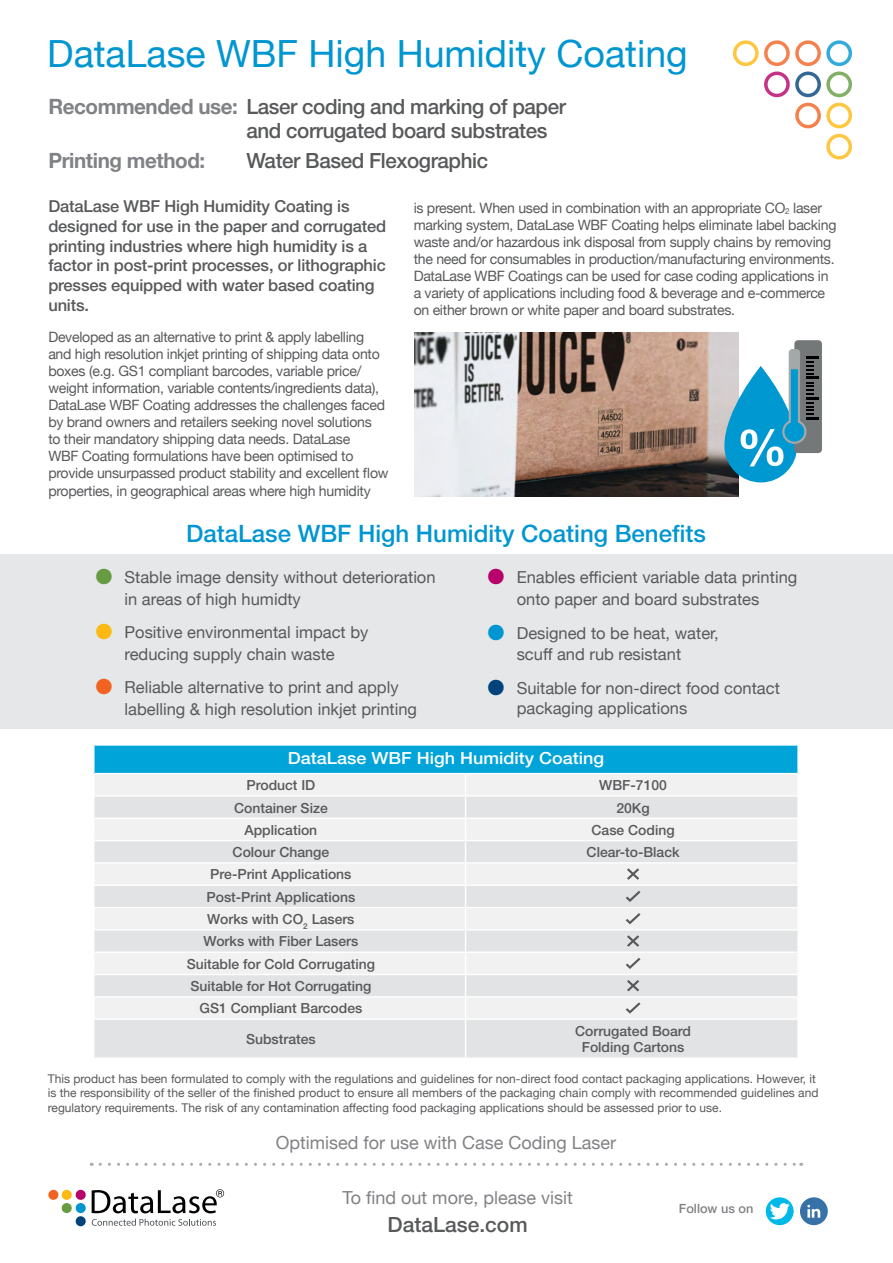
<style>
.page{position:relative;width:893px;height:1263px;background:#fff}
.page>*{position:absolute;margin:0;border:0;box-sizing:border-box;transform-origin:0 0}
.t1{font:37.5px "Helvetica Neue";color:#0096d1}
.t2{font:500 24px "Helvetica Neue";color:#0096d1}
.t3{font:500 21px/24px "Helvetica Neue";letter-spacing:-.02em;color:#58595b}
.t4{font:700 21px "Helvetica Neue";letter-spacing:-.02em;color:#808285}
.t5{font:500 21px "Helvetica Neue";color:#58595b}
.t6{font:18px "Helvetica Neue";color:#808285}
.t7{font:500 16.65px "Helvetica Neue";color:#fff;scale:1.08 1}
.t8{font:16.5px/21.6px "Helvetica Neue";color:#58595b}
.t9{font:500 16.5px/19.8px "Helvetica Neue";letter-spacing:-.01em;color:#58595b}
.t10{font:14.25px/17.1px "Helvetica Neue";letter-spacing:-.02em;color:#58595b}
.t11{font:500 13.95px/22.4px "Helvetica Neue";color:#58595b;text-align:center}
.t12{font:500 12.75px "Helvetica Neue";color:#808285}
.t13{font:12px/14.4px "Helvetica Neue";color:#58595b}
.s1{font-weight:700;color:#808285}
.s2{font-weight:500;font-size:43.5px;color:#669b41}
.s3{font-weight:500;font-size:43.5px;color:#fdb913}
.s4{font-weight:500;font-size:43.5px;color:#f26322}
.s5{font-weight:500;font-size:43.5px;color:#b7006a}
.s6{font-weight:500;font-size:43.5px;color:#0096d1}
.s7{font-weight:500;font-size:43.5px;color:#00437b}
</style>
<div class="page">
<div style="left:0;top:554px;width:893px;height:174px;background:#e6e7e8"></div>
<div style="left:94px;top:745px;width:704px;height:29px;background:#00a4d8"></div>
<div style="left:95px;top:775px;width:702px;height:20px;background:#f1f1f2"></div>
<svg style="left:95px;top:797px;width:702px;height:260px;fill:#e2e3e4"></svg>
<hr style="left:93px;top:744px;width:373px;height:2px;background:#fff">
<hr style="left:466px;top:744px;width:333px;height:2px;background:#fff">
<hr style="left:95px;top:773px;width:371px;height:1px;background:#fff">
<hr style="left:466px;top:773px;width:331px;height:1px;background:#fff">
<hr style="left:95px;top:817px;width:371px;height:2px;background:#fff">
<hr style="left:466px;top:817px;width:331px;height:2px;background:#fff">
<hr style="left:95px;top:840px;width:371px;height:1px;background:#fff">
<hr style="left:466px;top:840px;width:331px;height:1px;background:#fff">
<hr style="left:95px;top:862px;width:371px;height:1px;background:#fff">
<hr style="left:466px;top:862px;width:331px;height:1px;background:#fff">
<hr style="left:95px;top:884px;width:371px;height:2px;background:#fff">
<hr style="left:466px;top:884px;width:331px;height:2px;background:#fff">
<hr style="left:95px;top:907px;width:371px;height:1px;background:#fff">
<hr style="left:466px;top:907px;width:331px;height:1px;background:#fff">
<hr style="left:95px;top:929px;width:371px;height:1px;background:#fff">
<hr style="left:466px;top:929px;width:331px;height:1px;background:#fff">
<hr style="left:95px;top:951px;width:371px;height:2px;background:#fff">
<hr style="left:466px;top:951px;width:331px;height:2px;background:#fff">
<hr style="left:95px;top:974px;width:371px;height:1px;background:#fff">
<hr style="left:466px;top:974px;width:331px;height:1px;background:#fff">
<hr style="left:95px;top:996px;width:371px;height:1px;background:#fff">
<hr style="left:466px;top:996px;width:331px;height:1px;background:#fff">
<hr style="left:95px;top:1018px;width:371px;height:2px;background:#fff">
<hr style="left:466px;top:1018px;width:331px;height:2px;background:#fff">
<hr style="left:93px;top:746px;width:2px;height:28px;background:#fff">
<hr style="left:797px;top:746px;width:2px;height:28px;background:#fff">
<svg style="left:465px;top:775px;width:1px;height:243px"></svg>
<hr style="left:465px;top:1020px;width:1px;height:37px;background:#fff">
<svg style="left:622px;top:864px;width:22px;height:38px"></svg>
<svg style="left:626px;top:910px;width:14px;height:14px"></svg>
<svg style="left:622px;top:931px;width:22px;height:38px"></svg>
<svg style="left:622px;top:976px;width:22px;height:38px"></svg>
<div style="left:48px;top:1190px;width:10px;height:10px;background:#f26322;border-radius:50%"></div>
<div style="left:62px;top:1190px;width:10px;height:10px;background:#fdb913;border-radius:50%"></div>
<div style="left:76px;top:1190px;width:10px;height:10px;background:#b7006a;border-radius:50%"></div>
<div style="left:62px;top:1203px;width:10px;height:10px;background:#669b41;border-radius:50%"></div>
<div style="left:76px;top:1203px;width:10px;height:10px;background:#0096d1;border-radius:50%"></div>
<div style="left:76px;top:1216px;width:10px;height:10px;background:#00437b;border-radius:50%"></div>
<svg style="left:92px;top:1189px;width:132px;height:24px"></svg>
<svg style="left:92px;top:1219px;width:124px;height:7px"></svg>
<svg style="left:766px;top:1197px;width:28px;height:28px"></svg>
<div style="left:800px;top:1197px;width:28px;height:28px;background:#3672a8;border-radius:50%"></div>
<svg style="left:807px;top:1205px;width:13px;height:13px"></svg>
<svg style="left:100px;top:1163px;width:702px;height:3px"></svg>
<div style="left:764px;top:72px;width:26px;height:25px;border:4px solid #b7006a;border-radius:50%"></div>
<div style="left:733px;top:40px;width:26px;height:26px;border:4px solid #fdb913;border-radius:50%"></div>
<div style="left:764px;top:40px;width:26px;height:26px;border:4px solid #f26322;border-radius:50%"></div>
<div style="left:826px;top:72px;width:26px;height:25px;border:4px solid #669b41;border-radius:50%"></div>
<div style="left:826px;top:40px;width:26px;height:26px;border:4px solid #0096d1;border-radius:50%"></div>
<div style="left:795px;top:72px;width:26px;height:25px;border:4px solid #00437b;border-radius:50%"></div>
<div style="left:795px;top:40px;width:26px;height:26px;border:4px solid #f26322;border-radius:50%"></div>
<div style="left:826px;top:134px;width:26px;height:25px;border:4px solid #fdb913;border-radius:50%"></div>
<div style="left:826px;top:103px;width:26px;height:25px;border:4px solid #fdb913;border-radius:50%"></div>
<div style="left:795px;top:103px;width:26px;height:25px;border:4px solid #f26322;border-radius:50%"></div>
<img style="left:414px;top:333px;width:325px;height:163px">
<svg style="left:724px;top:366px;width:73px;height:116px;background:#3ba7d0"></svg>
<div style="left:794px;top:340px;width:28px;height:113px;background:#757879;border-radius:4px"></div>
<svg style="left:741px;top:349px;width:78px;height:117px"></svg>
<h1 class="t1" style="left:47px;top:26px;width:642px">DataLase WBF High Humidity Coating</h1>
<h3 class="t3" style="left:246px;top:94px;width:321px;text-indent:-198px"><span class="s1">Recommended use:</span> Laser coding and marking of paper and corrugated board substrates</h3>
<h3 class="t4" style="left:48px;top:144px;width:158px">Printing method:</h3>
<h3 class="t3" style="left:246px;top:148px;width:243px">Water Based Flexographic</h3>
<p class="t9" style="left:48px;top:196px;width:339px">DataLase WBF High Humidity Coating is designed for use in the paper and corrugated printing industries where high humidity is a factor in post-print processes, or lithographic presses equipped with water based coating units.</p>
<p class="t10" style="left:48px;top:329px;width:342px">Developed as an alternative to print &amp; apply labelling and high resolution inkjet printing of shipping data onto boxes (e.g. GS1 compliant barcodes, variable price/ weight information, variable contents/ingredients data), DataLase WBF Coating addresses the challenges faced by brand owners and retailers seeking novel solutions<br>to their mandatory shipping data needs. DataLase<br>WBF Coating formulations have been optimised to provide unsurpassed product stability and excellent flow properties, in geographical areas where high humidity</p>
<p class="t10" style="left:414px;top:200px;width:424px">is present. When used in combination with an appropriate CO<sub>2</sub> laser marking system, DataLase WBF Coating helps eliminate label backing waste and/or hazardous ink disposal from supply chains by removing the need for consumables in production/manufacturing environments.<br>DataLase WBF Coatings can be used for case coding applications in a variety of applications including food &amp; beverage and e-commerce on either brown or white paper and board substrates.</p>
<h2 class="t2" style="left:186px;top:519px;width:521px">DataLase WBF High Humidity Coating Benefits</h2>
<p class="t8" style="left:125px;top:567px;width:313px;text-indent:-31px"><span class="s2">•</span> Stable image density without deterioration in areas of high humidty</p>
<p class="t8" style="left:93px;top:622px;width:277px;text-align:center"><span class="s3">•</span> Positive environmental impact by reducing supply chain waste</p>
<p class="t8" style="left:125px;top:678px;width:294px;text-indent:-31px"><span class="s4">•</span> Reliable alternative to print and apply labelling &amp; high resolution inkjet printing</p>
<p class="t8" style="left:485px;top:568px;width:314px;text-align:center"><span class="s5">•</span> Enables efficient variable data printing onto paper and board substrates</p>
<p class="t8" style="left:485px;top:623px;width:235px;text-align:center"><span class="s6">•</span> Designed to be heat, water, scuff and rub resistant</p>
<p class="t8" style="left:517px;top:679px;width:265px;line-height:19.8px;text-indent:-32px"><span class="s7">•</span> Suitable for non-direct food contact packaging applications</p>
<p class="t7" style="left:288px;top:748px;width:294px">DataLase WBF High Humidity Coating</p>
<p class="t11" style="left:246px;top:774px;width:70px">Product ID</p>
<p class="t11" style="left:599px;top:774px;width:69px">WBF-7100</p>
<p class="t11" style="left:234px;top:796px;width:95px">Container Size</p>
<p class="t11" style="left:616px;top:796px;width:35px">20Kg</p>
<p class="t11" style="left:244px;top:818px;width:74px">Application</p>
<p class="t11" style="left:591px;top:818px;width:85px">Case Coding</p>
<p class="t11" style="left:233px;top:841px;width:98px">Colour Change</p>
<p class="t11" style="left:587px;top:841px;width:94px">Clear-to-Black</p>
<p class="t11" style="left:187px;top:863px;width:190px">Pre-Print Applications<br>Post-Print Applications<br>Works with CO<sub>2</sub> Lasers<br>Works with Fiber Lasers<br>Suitable for Cold Corrugating<br>Suitable for Hot Corrugating<br>GS1 Compliant Barcodes</p>
<p class="t11" style="left:246px;top:1028px;width:71px">Substrates</p>
<p class="t11" style="left:575px;top:1022px;width:117px;line-height:16.6px">Corrugated Board<br>Folding Cartons</p>
<p class="t13" style="left:48px;top:1072px;width:772px">This product has been formulated to comply with the regulations and guidelines for non-direct food contact packaging applications. However, it is the responsibility of the seller of the finished product to ensure all members of the packaging chain comply with recommended guidelines and regulatory requirements. The risk of any contamination affecting food packaging applications should be assessed prior to use.</p>
<p class="t6" style="left:276px;top:1129px;width:342px">Optimised for use with Case Coding Laser</p>
<p class="t6" style="left:343px;top:1185px;width:232px">To find out more, please visit</p>
<h3 class="t5" style="left:388px;top:1212px;width:142px">DataLase.com</h3>
<p class="t12" style="left:679px;top:1200px;width:76px">Follow us on</p>
</div>
